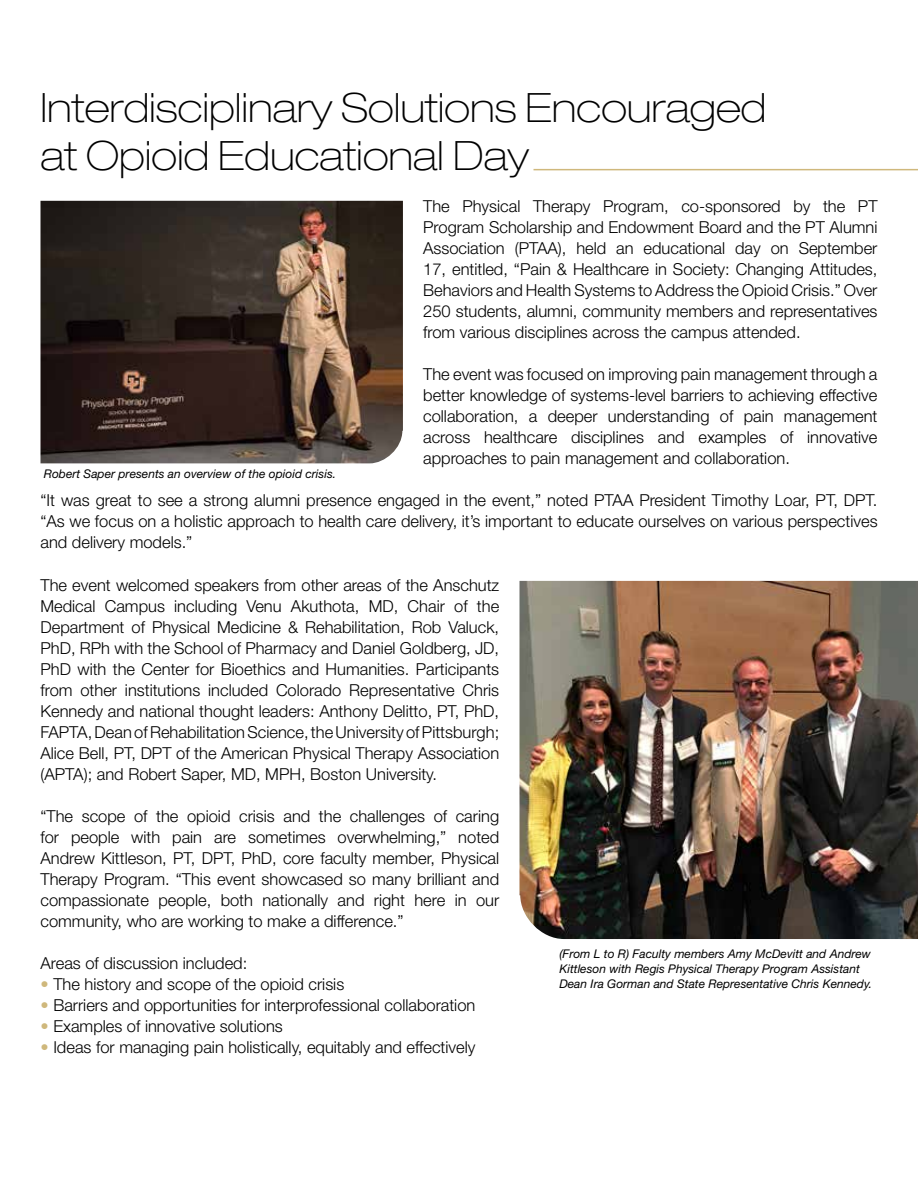
<style>
.page{position:relative;width:918px;height:1188px;background:#fff}
.page>*{position:absolute;margin:0;border:0;box-sizing:border-box;transform-origin:0 0}
.t1{font:100 expanded 40.5px/48px "Helvetica Neue LT Std";color:#000}
.t2{font:300 16.5px/21px "Helvetica Neue LT Std";color:#000;text-align:justify}
.t3{font:italic 12px/15px "Helvetica Neue LT Std";color:#000}
.s1{color:#cfb87c}
</style>
<div class="page">
<hr style="left:534px;top:169px;width:384px;height:1px;background:#cfb87c">
<img style="left:40px;top:201px;width:363px;height:262px">
<img style="left:519px;top:581px;width:399px;height:358px">
<h1 class="t1" style="left:40px;top:84px;width:727px">Interdisciplinary Solutions Encouraged at Opioid Educational Day</h1>
<p class="t2" style="left:423px;top:196px;width:456px">The Physical Therapy Program, co-sponsored by the PT Program Scholarship and Endowment Board and the PT Alumni Association (PTAA), held an educational day on September 17, entitled, “Pain &amp; Healthcare in Society: Changing Attitudes, Behaviors and Health Systems to Address the Opioid Crisis.” Over 250 students, alumni, community members and representatives from various disciplines across the campus attended.</p>
<p class="t2" style="left:423px;top:364px;width:456px">The event was focused on improving pain management through a better knowledge of systems-level barriers to achieving effective collaboration, a deeper understanding of pain management across healthcare disciplines and examples of innovative approaches to pain management and collaboration.</p>
<p class="t2" style="left:40px;top:490px;width:839px">“It was great to see a strong alumni presence engaged in the event,” noted PTAA President Timothy Loar, PT, DPT. “As we focus on a holistic approach to health care delivery, it’s important to educate ourselves on various perspectives and delivery models.”</p>
<p class="t2" style="left:40px;top:574px;width:460px">The event welcomed speakers from other areas of the Anschutz Medical Campus including Venu Akuthota, MD, Chair of the Department of Physical Medicine &amp; Rehabilitation, Rob Valuck, PhD, RPh with the School of Pharmacy and Daniel Goldberg, JD, PhD with the Center for Bioethics and Humanities. Participants from other institutions included Colorado Representative Chris Kennedy and national thought leaders: Anthony Delitto, PT, PhD, FAPTA, Dean of Rehabilitation Science, the University of Pittsburgh; Alice Bell, PT, DPT of the American Physical Therapy Association (APTA); and Robert Saper, MD, MPH, Boston University.</p>
<p class="t2" style="left:40px;top:805px;width:460px">“The scope of the opioid crisis and the challenges of caring for people with pain are sometimes overwhelming,” noted Andrew Kittleson, PT, DPT, PhD, core faculty member, Physical Therapy Program. “This event showcased so many brilliant and compassionate people, both nationally and right here in our community, who are working to make a difference.”</p>
<p class="t2" style="left:40px;top:952px;width:208px">Areas of discussion included:</p>
<p class="t2" style="left:40px;top:973px;width:305px"><span class="s1">•</span> The history and scope of the opioid crisis</p>
<p class="t2" style="left:40px;top:994px;width:436px"><span class="s1">•</span> Barriers and opportunities for interprofessional collaboration</p>
<p class="t2" style="left:40px;top:1015px;width:244px"><span class="s1">•</span> Examples of innovative solutions</p>
<p class="t2" style="left:40px;top:1036px;width:436px"><span class="s1">•</span> Ideas for managing pain holistically, equitably and effectively</p>
<p class="t3" style="left:44px;top:466px;width:294px">Robert Saper presents an overview of the opioid crisis.</p>
<p class="t3" style="left:559px;top:946px;width:314px">(From L to R) Faculty members Amy McDevitt and Andrew<br>Kittleson with Regis Physical Therapy Program Assistant<br>Dean Ira Gorman and State Representative Chris Kennedy.</p>
</div>
